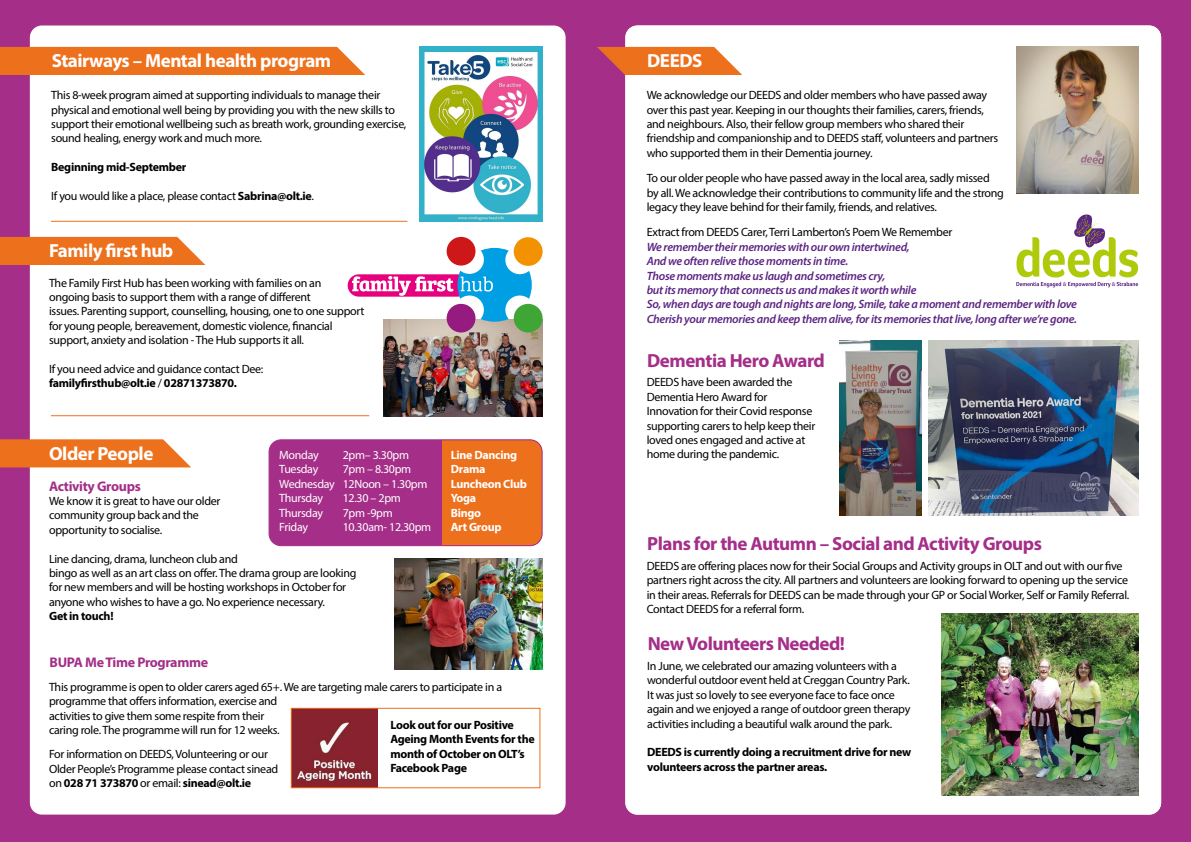
<style>
.page{position:relative;width:1191px;height:842px;background:#a42e88}
.page>*{position:absolute;margin:0;border:0;box-sizing:border-box;transform-origin:0 0}
.t1{font:700 19px "Myriad Pro";letter-spacing:-.025em;color:#a42e88}
.t2{font:700 19px "Myriad Pro";letter-spacing:-.025em;color:#fff}
.t3{font:700 14px "Myriad Pro";letter-spacing:-.025em;color:#a42e88}
.t4{font:12px/14.4px "Myriad Pro";letter-spacing:-.025em;color:#000}
.t5{font:italic 600 12px/14.4px "Myriad Pro";letter-spacing:-.025em;color:#5c2483}
.t6{font:700 12px/14.4px "Myriad Pro";letter-spacing:-.025em;color:#000}
.t7{font:12px "Myriad Pro";letter-spacing:-.025em;color:#fff}
.t8{font:700 12px "Myriad Pro";letter-spacing:-.025em;color:#fff}
.s1{font-weight:700}
</style>
<div class="page">
<div style="left:30px;top:26px;width:535px;height:788px;background:#fff;border-radius:12px"></div>
<img style="left:420px;top:47px;width:122px;height:175px">
<div style="left:0;top:47px;width:365px;height:28px;background:#ed701c"></div>
<hr style="left:51px;top:221px;width:356px;height:1px;background:#ed701c">
<svg style="left:0;top:237px;width:205px;height:28px"></svg>
<img style="left:383px;top:322px;width:159px;height:94px">
<div style="left:446px;top:304px;width:29px;height:28px;background:#951b81;border-radius:50%"></div>
<div style="left:446px;top:237px;width:29px;height:29px;background:#cd1719;border-radius:50%"></div>
<div style="left:514px;top:237px;width:28px;height:29px;background:#f39200;border-radius:50%"></div>
<div style="left:514px;top:304px;width:28px;height:28px;background:#3fa535;border-radius:50%"></div>
<svg style="left:352px;top:248px;width:180px;height:74px"></svg>
<hr style="left:51px;top:415px;width:318px;height:1px;background:#ed701c">
<svg style="left:0;top:439px;width:191px;height:28px"></svg>
<div style="left:269px;top:440px;width:273px;height:106px;background:#a42e88;border-radius:12px"></div>
<div style="left:442px;top:440px;width:100px;height:106px;background:#ed701c"></div>
<div style="left:268px;top:439px;width:274px;height:107px;border:1px solid #a42e88;border-radius:12px"></div>
<img style="left:395px;top:558px;width:147px;height:111px">
<img style="left:293px;top:710px;width:85px;height:76px">
<div style="left:291px;top:708px;width:249px;height:80px;border:1px solid #ed701c"></div>
<div style="left:625px;top:26px;width:536px;height:788px;background:#fff;border-radius:12px"></div>
<svg style="left:597px;top:47px;width:145px;height:28px"></svg>
<svg style="left:1016px;top:214px;width:122px;height:73px"></svg>
<img style="left:839px;top:340px;width:82px;height:175px">
<img style="left:941px;top:613px;width:197px;height:183px">
<img style="left:1016px;top:47px;width:122px;height:147px">
<img style="left:928px;top:340px;width:210px;height:175px">
<h1 class="t2" style="left:52px;top:48px;width:281px">Stairways – Mental health program</h1>
<p class="t4" style="left:51px;top:88px;width:357px">This 8-week program aimed at supporting individuals to manage their physical and emotional well being by providing you with the new skills to support their emotional wellbeing such as breath work, grounding exercise, sound healing, energy work and much more.</p>
<p class="t6" style="left:51px;top:159px;width:136px">Beginning mid-September</p>
<p class="t4" style="left:51px;top:188px;width:264px">If you would like a place, please contact <span class="s1">Sabrina@olt.ie</span>.</p>
<h1 class="t2" style="left:49px;top:238px;width:126px">Family first hub</h1>
<p class="t4" style="left:49px;top:275px;width:317px">The Family First Hub has been working with families on an ongoing basis to support them with a range of different<br>issues. Parenting support, counselling, housing, one to one support for young people, bereavement, domestic violence, financial support, anxiety and isolation - The Hub supports it all.</p>
<p class="t4" style="left:49px;top:362px;width:216px">If you need advice and guidance contact Dee: <span class="s1">familyfirsthub@olt.ie</span> / <span class="s1">02871373870.</span></p>
<h1 class="t2" style="left:49px;top:441px;width:106px">Older People</h1>
<p class="t3" style="left:49px;top:477px;width:93px">Activity Groups</p>
<p class="t4" style="left:49px;top:493px;width:173px">We know it is great to have our older community group back and the opportunity to socialise.</p>
<p class="t4" style="left:49px;top:551px;width:309px">Line dancing, drama, luncheon club and<br>bingo as well as an art class on offer. The drama group are looking for new members and will be hosting workshops in October for anyone who wishes to have a go. No experience necessary.</p>
<p class="t6" style="left:49px;top:608px;width:66px">Get in touch!</p>
<p class="t7" style="left:279px;top:447px;width:41px">Monday</p>
<p class="t7" style="left:343px;top:447px;width:68px">2pm– 3.30pm</p>
<p class="t8" style="left:451px;top:447px;width:68px">Line Dancing</p>
<p class="t7" style="left:279px;top:462px;width:41px">Tuesday</p>
<p class="t7" style="left:343px;top:462px;width:70px">7pm – 8.30pm</p>
<p class="t8" style="left:451px;top:461px;width:36px">Drama</p>
<p class="t7" style="left:279px;top:476px;width:150px">Wednesday 12Noon – 1.30pm</p>
<p class="t8" style="left:451px;top:476px;width:78px">Luncheon Club</p>
<p class="t7" style="left:279px;top:491px;width:45px">Thursday</p>
<p class="t7" style="left:343px;top:491px;width:60px">12.30 – 2pm</p>
<p class="t8" style="left:451px;top:490px;width:27px">Yoga</p>
<p class="t7" style="left:279px;top:505px;width:45px">Thursday</p>
<p class="t7" style="left:343px;top:505px;width:52px">7pm -9pm</p>
<p class="t8" style="left:451px;top:505px;width:32px">Bingo</p>
<p class="t7" style="left:279px;top:519px;width:30px">Friday</p>
<p class="t7" style="left:343px;top:519px;width:90px">10.30am- 12.30pm</p>
<p class="t8" style="left:451px;top:519px;width:52px">Art Group</p>
<p class="t3" style="left:50px;top:653px;width:160px">BUPA Me Time Programme</p>
<p class="t4" style="left:49px;top:679px;width:454px">This programme is open to older carers aged 65+. We are targeting male carers to participate in a programme that offers information, exercise and<br>activities to give them some respite from their<br>caring role. The programme will run for 12 weeks.</p>
<p class="t4" style="left:49px;top:747px;width:231px">For information on DEEDS, Volunteering or our<br>Older People’s Programme please contact sinead on <span class="s1">028 71 373870</span> or email: <span class="s1">sinead@olt.ie</span></p>
<p class="t6" style="left:390px;top:717px;width:146px">Look out for our Positive<br>Ageing Month Events for the month of October on OLT’s<br>Facebook Page</p>
<h1 class="t2" style="left:647px;top:48px;width:57px">DEEDS</h1>
<p class="t4" style="left:646px;top:88px;width:353px">We acknowledge our DEEDS and older members who have passed away over this past year. Keeping in our thoughts their families, carers, friends, and neighbours. Also, their fellow group members who shared their friendship and companionship and to DEEDS staff, volunteers and partners who supported them in their Dementia journey.</p>
<p class="t4" style="left:646px;top:171px;width:359px">To our older people who have passed away in the local area, sadly missed by all. We acknowledge their contributions to community life and the strong legacy they leave behind for their family, friends, and relatives.</p>
<p class="t4" style="left:646px;top:225px;width:307px">Extract from DEEDS Carer, Terri Lamberton’s Poem We Remember</p>
<p class="t5" style="left:646px;top:239px;width:432px">We remember their memories with our own intertwined,<br>And we often relive those moments in time.<br>Those moments make us laugh and sometimes cry,<br>but its memory that connects us and makes it worth while<br>So, when days are tough and nights are long, Smile, take a moment and remember with love Cherish your memories and keep them alive, for its memories that live, long after we’re gone.</p>
<h1 class="t1" style="left:647px;top:348px;width:179px">Dementia Hero Award</h1>
<p class="t4" style="left:646px;top:375px;width:170px">DEEDS have been awarded the<br>Dementia Hero Award for<br>Innovation for their Covid response supporting carers to help keep their loved ones engaged and active at home during the pandemic.</p>
<h1 class="t1" style="left:647px;top:531px;width:396px">Plans for the Autumn – Social and Activity Groups</h1>
<p class="t4" style="left:646px;top:558px;width:484px">DEEDS are offering places now for their Social Groups and Activity groups in OLT and out with our five partners right across the city. All partners and volunteers are looking forward to opening up the service in their areas. Referrals for DEEDS can be made through your GP or Social Worker, Self or Family Referral.<br>Contact DEEDS for a referral form.</p>
<h1 class="t1" style="left:647px;top:631px;width:199px">New Volunteers Needed!</h1>
<p class="t4" style="left:647px;top:659px;width:265px">In June, we celebrated our amazing volunteers with a wonderful outdoor event held at Creggan Country Park.<br>It was just so lovely to see everyone face to face once again and we enjoyed a range of outdoor green therapy activities including a beautiful walk around the park.</p>
<p class="t6" style="left:647px;top:745px;width:265px">DEEDS is currently doing a recruitment drive for new volunteers across the partner areas.</p>
</div>
